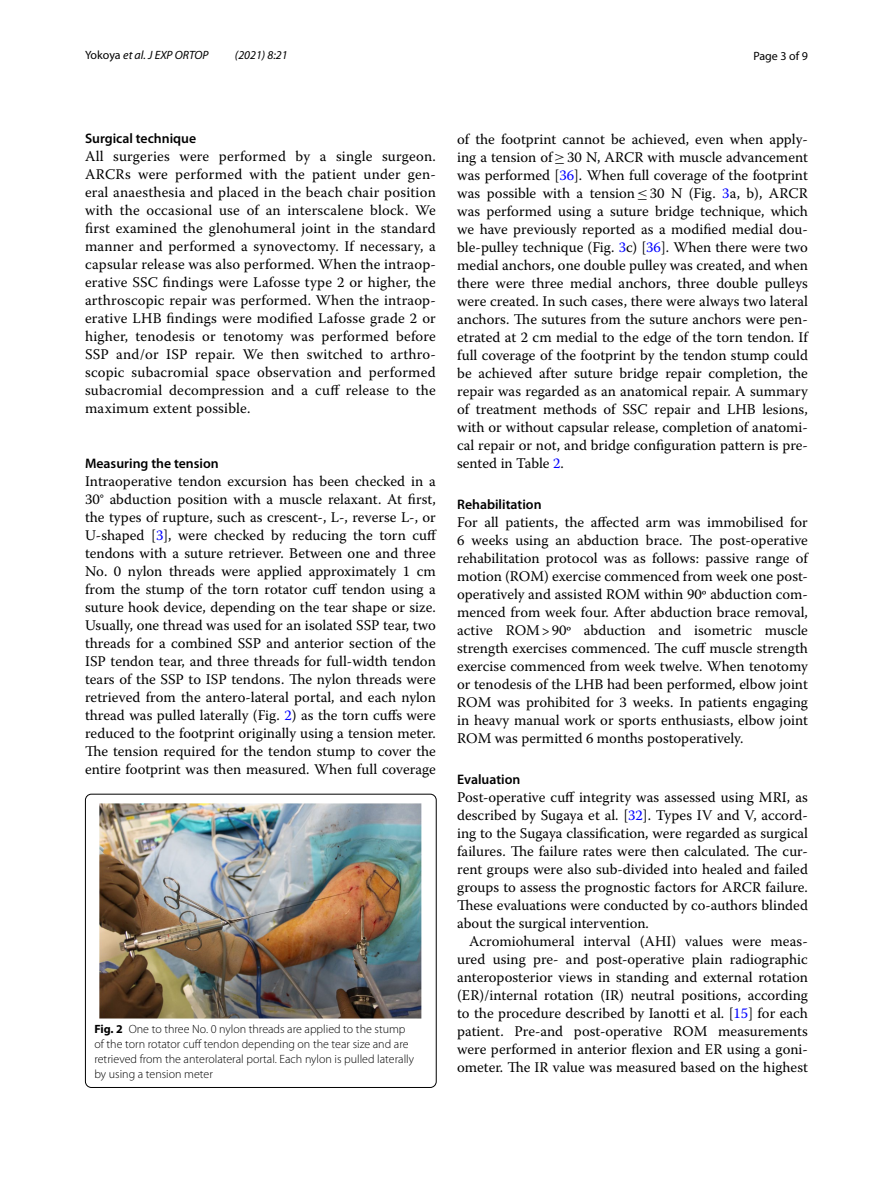
<style>
.page{position:relative;width:893px;height:1187px;background:#fff}
.page>*{position:absolute;margin:0;border:0;box-sizing:border-box;transform-origin:0 0}
.t1{font:14.7px/18px "Warnock Pro";color:#000;text-align:justify}
.t2{font:600 13.8px "Myriad Pro";color:#000}
.t3{font:300 12px/15px "Myriad Pro";color:#000}
.t4{font:italic 12px "Myriad Pro";color:#000}
.t5{font:12px "Myriad Pro";color:#000}
.s1{font-style:normal}
.s2{color:#00f}
.s3{font-weight:700}
.s4{font-family:"MTSY"}
</style>
<div class="page">
<img style="left:100px;top:803px;width:322px;height:214px">
<div style="left:85px;top:794px;width:351px;height:293px;border:1px solid #000;border-radius:6px"></div>
<p class="t4" style="left:85px;top:48px;width:125px"><span class="s1">Yokoya</span> et al. J EXP ORTOP</p>
<p class="t4" style="left:235px;top:48px;width:54px">(2021) 8:21</p>
<p class="t5" style="left:753px;top:48px;width:56px">Page 3 of 9</p>
<p class="t2" style="left:85px;top:130px;width:113px">Surgical technique</p>
<p class="t1" style="left:85px;top:147px;width:352px">All surgeries were performed by a single surgeon.<br>ARCRs were performed with the patient under gen&shy;eral anaesthesia and placed in the beach chair position with the occasional use of an interscalene block. We first examined the glenohumeral joint in the standard manner and performed a synovectomy. If necessary, a capsular release was also performed. When the intraop&shy;erative SSC findings were Lafosse type 2 or higher, the arthroscopic repair was performed. When the intraop&shy;erative LHB findings were modified Lafosse grade 2 or higher, tenodesis or tenotomy was performed before SSP and/or ISP repair. We then switched to arthro&shy;scopic subacromial space observation and performed subacromial decompression and a cuff release to the maximum extent possible.</p>
<p class="t2" style="left:85px;top:455px;width:135px">Measuring the tension</p>
<p class="t1" style="left:85px;top:472px;width:353px">Intraoperative tendon excursion has been checked in a 30° abduction position with a muscle relaxant. At first, the types of rupture, such as crescent-, L-, reverse L-, or U-shaped [<span class="s2">3</span>], were checked by reducing the torn cuff tendons with a suture retriever. Between one and three No. 0 nylon threads were applied approximately 1 cm from the stump of the torn rotator cuff tendon using a suture hook device, depending on the tear shape or size.<br>Usually, one thread was used for an isolated SSP tear, two threads for a combined SSP and anterior section of the ISP tendon tear, and three threads for full-width tendon tears of the SSP to ISP tendons. The nylon threads were retrieved from the antero-lateral portal, and each nylon thread was pulled laterally (Fig. <span class="s2">2</span>) as the torn cuffs were reduced to the footprint originally using a tension meter.<br>The tension required for the tendon stump to cover the entire footprint was then measured. When full coverage</p>
<p class="t3" style="left:94px;top:1021px;width:321px"><span class="s3">Fig. 2</span> One to three No. 0 nylon threads are applied to the stump of the torn rotator cuff tendon depending on the tear size and are retrieved from the anterolateral portal. Each nylon is pulled laterally by using a tension meter</p>
<p class="t1" style="left:457px;top:129px;width:352px">of the footprint cannot be achieved, even when apply&shy;ing a tension of<span class="s4">≥</span>30 N, ARCR with muscle advancement was performed [<span class="s2">36</span>]. When full coverage of the footprint was possible with a tension<span class="s4">≤</span>30 N (Fig. <span class="s2">3</span>a, b), ARCR was performed using a suture bridge technique, which we have previously reported as a modified medial dou&shy;ble-pulley technique (Fig. <span class="s2">3</span>c) [<span class="s2">36</span>]. When there were two medial anchors, one double pulley was created, and when there were three medial anchors, three double pulleys were created. In such cases, there were always two lateral anchors. The sutures from the suture anchors were pen&shy;etrated at 2 cm medial to the edge of the torn tendon. If full coverage of the footprint by the tendon stump could be achieved after suture bridge repair completion, the repair was regarded as an anatomical repair. A summary of treatment methods of SSC repair and LHB lesions, with or without capsular release, completion of anatomi&shy;cal repair or not, and bridge configuration pattern is pre&shy;sented in Table <span class="s2">2</span>.</p>
<p class="t2" style="left:457px;top:495px;width:86px">Rehabilitation</p>
<p class="t1" style="left:457px;top:513px;width:352px">For all patients, the affected arm was immobilised for 6 weeks using an abduction brace. The post-operative rehabilitation protocol was as follows: passive range of motion (ROM) exercise commenced from week one post&shy;operatively and assisted ROM within 90º abduction com&shy;menced from week four. After abduction brace removal, active ROM&gt;90º abduction and isometric muscle strength exercises commenced. The cuff muscle strength exercise commenced from week twelve. When tenotomy or tenodesis of the LHB had been performed, elbow joint ROM was prohibited for 3 weeks. In patients engaging in heavy manual work or sports enthusiasts, elbow joint ROM was permitted 6 months postoperatively.</p>
<p class="t2" style="left:457px;top:770px;width:65px">Evaluation</p>
<p class="t1" style="left:457px;top:788px;width:352px">Post-operative cuff integrity was assessed using MRI, as described by Sugaya et al. [<span class="s2">32</span>]. Types IV and V, accord&shy;ing to the Sugaya classification, were regarded as surgical failures. The failure rates were then calculated. The cur&shy;rent groups were also sub-divided into healed and failed groups to assess the prognostic factors for ARCR failure.<br>These evaluations were conducted by co-authors blinded about the surgical intervention.</p>
<p class="t1" style="left:457px;top:932px;width:352px;text-indent:12px">Acromiohumeral interval (AHI) values were meas&shy;ured using pre- and post-operative plain radiographic anteroposterior views in standing and external rotation (ER)/internal rotation (IR) neutral positions, according to the procedure described by Ianotti et al. [<span class="s2">15</span>] for each patient. Pre-and post-operative ROM measurements were performed in anterior flexion and ER using a goni&shy;ometer. The IR value was measured based on the highest</p>
</div>
